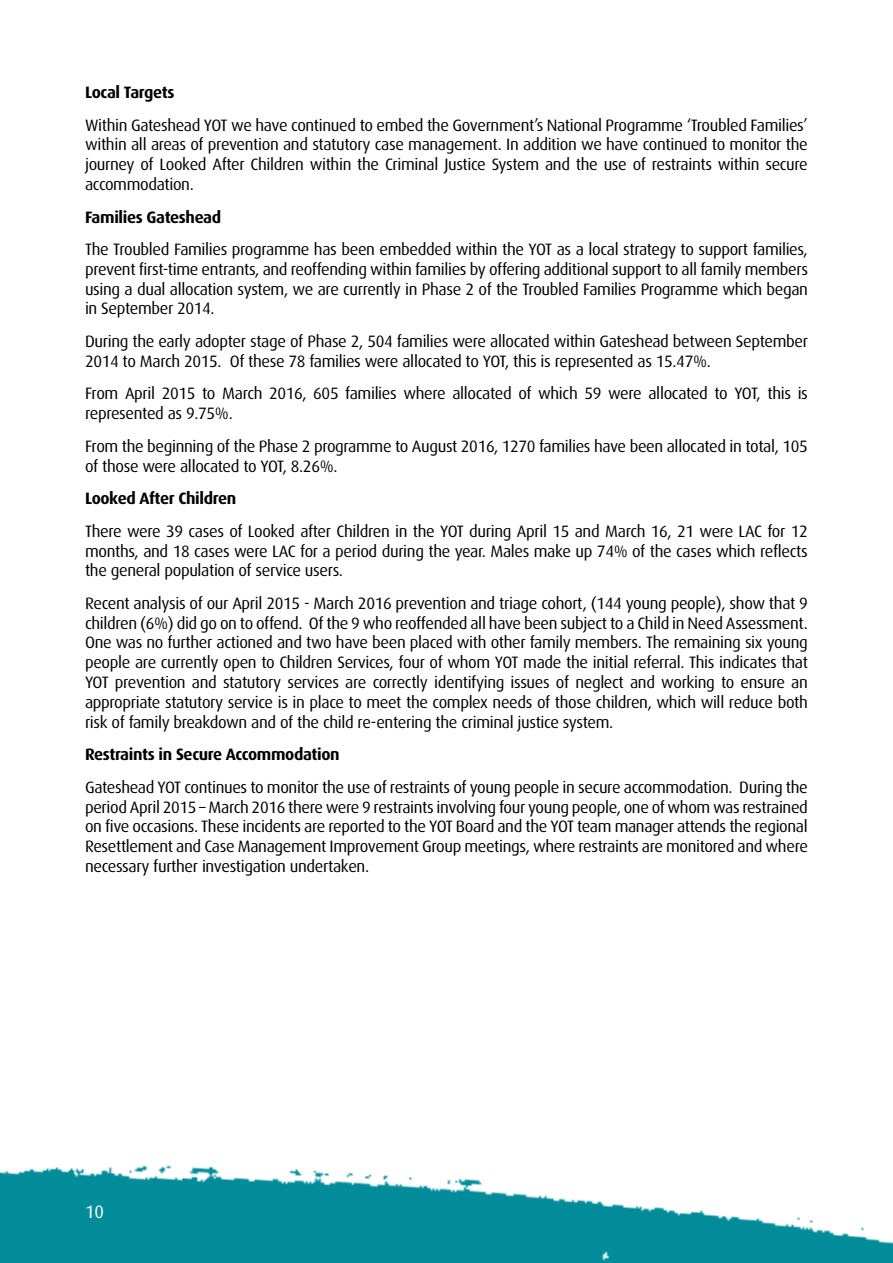
<style>
.page{position:relative;width:893px;height:1263px;background:#fff}
.page>*{position:absolute;margin:0;border:0;box-sizing:border-box;transform-origin:0 0}
.t1{font:18px "Dax";color:#fff}
.t2{font:16.5px/19.8px "Dax";letter-spacing:-.02em;color:#000;text-align:justify}
.t3{font:700 16.5px "Dax";letter-spacing:-.02em;color:#000}
</style>
<div class="page">
<img style="left:0;top:1165px;width:893px;height:98px">
<p class="t3" style="left:85px;top:83px;width:91px">Local Targets</p>
<p class="t2" style="left:85px;top:115px;width:724px">Within Gateshead YOT we have continued to embed the Government’s National Programme ‘Troubled Families’ within all areas of prevention and statutory case management. In addition we have continued to monitor the journey of Looked After Children within the Criminal Justice System and the use of restraints within secure accommodation.</p>
<p class="t3" style="left:85px;top:207px;width:138px">Families Gateshead</p>
<p class="t2" style="left:85px;top:240px;width:724px">The Troubled Families programme has been embedded within the YOT as a local strategy to support families, prevent first-time entrants, and reoffending within families by offering additional support to all family members using a dual allocation system, we are currently in Phase 2 of the Troubled Families Programme which began in September 2014.</p>
<p class="t2" style="left:85px;top:332px;width:724px">During the early adopter stage of Phase 2, 504 families were allocated within Gateshead between September<br>2014 to March 2015. Of these 78 families were allocated to YOT, this is represented as 15.47%.</p>
<p class="t2" style="left:85px;top:384px;width:724px">From April 2015 to March 2016, 605 families where allocated of which 59 were allocated to YOT, this is represented as 9.75%.</p>
<p class="t2" style="left:85px;top:436px;width:724px">From the beginning of the Phase 2 programme to August 2016, 1270 families have been allocated in total, 105 of those were allocated to YOT, 8.26%.</p>
<p class="t3" style="left:85px;top:489px;width:153px">Looked After Children</p>
<p class="t2" style="left:85px;top:521px;width:724px">There were 39 cases of Looked after Children in the YOT during April 15 and March 16, 21 were LAC for 12 months, and 18 cases were LAC for a period during the year. Males make up 74% of the cases which reflects the general population of service users.</p>
<p class="t2" style="left:85px;top:593px;width:724px">Recent analysis of our April 2015 - March 2016 prevention and triage cohort, (144 young people), show that 9 children (6%) did go on to offend. Of the 9 who reoffended all have been subject to a Child in Need Assessment.<br>One was no further actioned and two have been placed with other family members. The remaining six young people are currently open to Children Services, four of whom YOT made the initial referral. This indicates that YOT prevention and statutory services are correctly identifying issues of neglect and working to ensure an appropriate statutory service is in place to meet the complex needs of those children, which will reduce both risk of family breakdown and of the child re-entering the criminal justice system.</p>
<p class="t3" style="left:85px;top:745px;width:256px">Restraints in Secure Accommodation</p>
<p class="t2" style="left:85px;top:777px;width:724px">Gateshead YOT continues to monitor the use of restraints of young people in secure accommodation. During the period April 2015 – March 2016 there were 9 restraints involving four young people, one of whom was restrained on five occasions. These incidents are reported to the YOT Board and the YOT team manager attends the regional Resettlement and Case Management Improvement Group meetings, where restraints are monitored and where necessary further investigation undertaken.</p>
<p class="t1" style="left:85px;top:1202px;width:21px">10</p>
</div>
